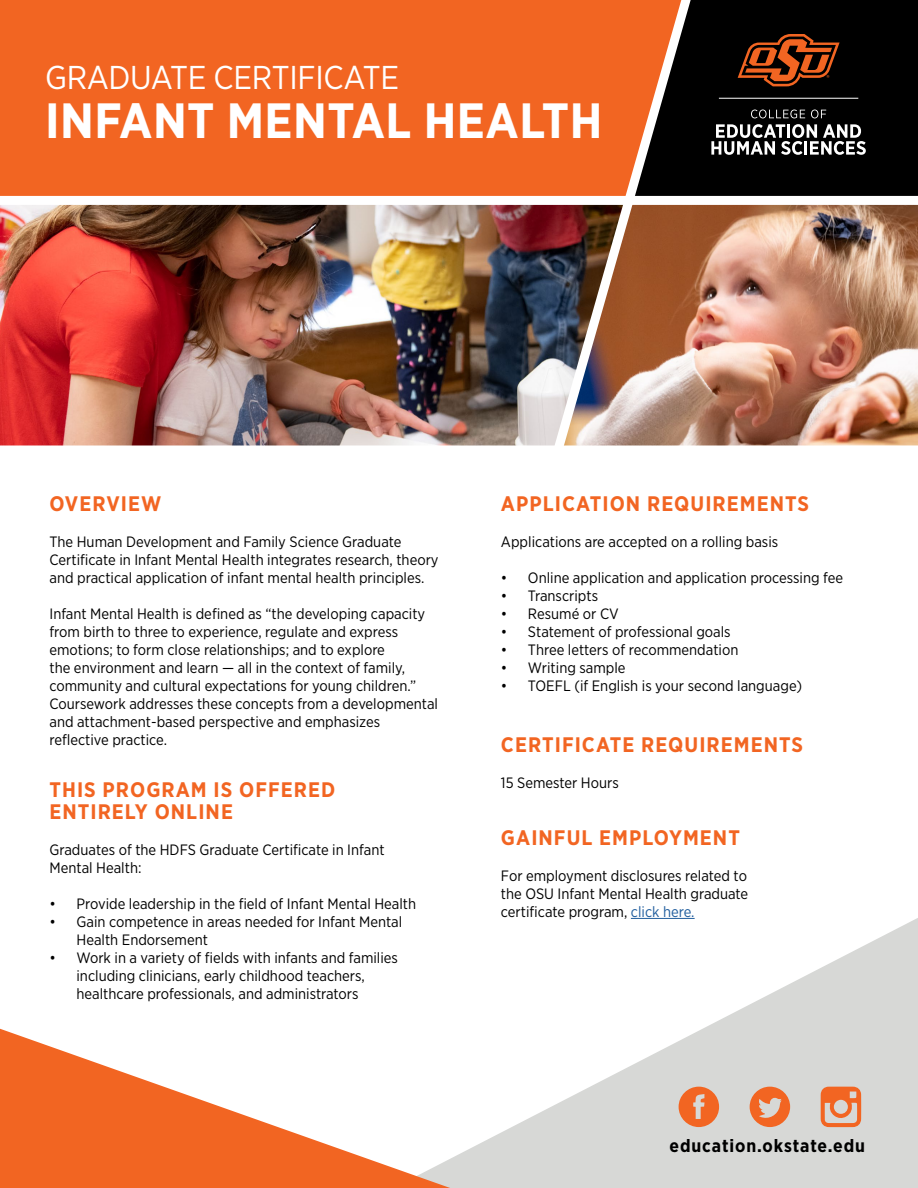
<style>
.page{position:relative;width:918px;height:1188px;background:#fff}
.page>*{position:absolute;margin:0;border:0;box-sizing:border-box;transform-origin:0 0}
.t1{font:700 49.5px "Gotham Narrow";letter-spacing:.01em;color:#fff}
.t2{font:33px "Gotham Narrow";letter-spacing:-.01em;color:#fff}
.t3{font:700 21px/22.5px "Gotham Narrow";letter-spacing:.05em;color:#f26522}
.t4{font:700 18px "Gotham Narrow";letter-spacing:.05em;color:#000}
.t5{font:15px/18px "Gotham Narrow";color:#000}
.s1{color:#215e9e}
</style>
<div class="page">
<svg style="left:450px;top:918px;width:468px;height:270px;fill:#d7d8d6"></svg>
<svg style="left:0;top:1029px;width:450px;height:159px"></svg>
<img style="left:734px;top:205px;width:184px;height:241px">
<div style="left:0;top:0;width:544px;height:196px;background:#f26522"></div>
<div style="left:734px;top:0;width:184px;height:196px;background:#000"></div>
<img style="left:0;top:205px;width:544px;height:241px">
<img style="left:544px;top:0;width:190px;height:446px">
<div style="left:0;top:196px;width:918px;height:9px;background:#fff"></div>
<svg style="left:738px;top:34px;width:102px;height:52px;background:#61280d"></svg>
<svg style="left:751px;top:110px;width:54px;height:8px"></svg>
<svg style="left:811px;top:110px;width:15px;height:8px"></svg>
<svg style="left:711px;top:124px;width:155px;height:31px"></svg>
<hr style="left:719px;top:98px;width:139px;height:1px;background:#fff">
<hr style="left:631px;top:918px;width:64px;height:1px;background:#215e9e">
<svg style="left:679px;top:1087px;width:40px;height:40px;background:#e98758"></svg>
<svg style="left:750px;top:1087px;width:40px;height:40px;background:#e79066"></svg>
<svg style="left:821px;top:1087px;width:40px;height:40px;background:#e79066"></svg>
<h2 class="t2" style="left:45px;top:57px;width:356px">GRADUATE CERTIFICATE</h2>
<h1 class="t1" style="left:45px;top:89px;width:559px">INFANT MENTAL HEALTH</h1>
<h3 class="t3" style="left:50px;top:493px;width:113px">OVERVIEW</h3>
<p class="t5" style="left:50px;top:533px;width:391px">The Human Development and Family Science Graduate<br>Certificate in Infant Mental Health integrates research, theory and practical application of infant mental health principles.</p>
<p class="t5" style="left:50px;top:605px;width:390px">Infant Mental Health is defined as “the developing capacity from birth to three to experience, regulate and express emotions; to form close relationships; and to explore<br>the environment and learn — all in the context of family, community and cultural expectations for young children.” Coursework addresses these concepts from a developmental and attachment-based perspective and emphasizes reflective practice.</p>
<h3 class="t3" style="left:50px;top:778px;width:287px">THIS PROGRAM IS OFFERED<br>ENTIRELY ONLINE</h3>
<p class="t5" style="left:50px;top:841px;width:337px">Graduates of the HDFS Graduate Certificate in Infant<br>Mental Health:</p>
<p class="t5" style="left:50px;top:895px;width:368px">• Provide leadership in the field of Infant Mental Health</p>
<p class="t5" style="left:76px;top:913px;width:327px;text-indent:-27px">• Gain competence in areas needed for Infant Mental<br>Health Endorsement</p>
<p class="t5" style="left:76px;top:949px;width:323px;text-indent:-27px">• Work in a variety of fields with infants and families including clinicians, early childhood teachers, healthcare professionals, and administrators</p>
<h3 class="t3" style="left:501px;top:493px;width:310px">APPLICATION REQUIREMENTS</h3>
<p class="t5" style="left:501px;top:533px;width:279px">Applications are accepted on a rolling basis</p>
<p class="t5" style="left:501px;top:569px;width:344px">• Online application and application processing fee</p>
<p class="t5" style="left:501px;top:587px;width:99px">• Transcripts</p>
<p class="t5" style="left:501px;top:605px;width:119px">• Resumé or CV</p>
<p class="t5" style="left:501px;top:623px;width:231px">• Statement of professional goals</p>
<p class="t5" style="left:501px;top:641px;width:239px">• Three letters of recommendation</p>
<p class="t5" style="left:501px;top:659px;width:126px">• Writing sample</p>
<p class="t5" style="left:501px;top:677px;width:303px">• TOEFL (if English is your second language)</p>
<h3 class="t3" style="left:501px;top:733px;width:304px">CERTIFICATE REQUIREMENTS</h3>
<p class="t5" style="left:501px;top:773px;width:119px">15 Semester Hours</p>
<h3 class="t3" style="left:501px;top:826px;width:240px">GAINFUL EMPLOYMENT</h3>
<p class="t5" style="left:501px;top:866px;width:249px;text-align:justify">For employment disclosures related to the OSU Infant Mental Health graduate certificate program, <span class="s1">click here.</span></p>
<p class="t4" style="left:670px;top:1134px;width:197px">education.okstate.edu</p>
</div>
